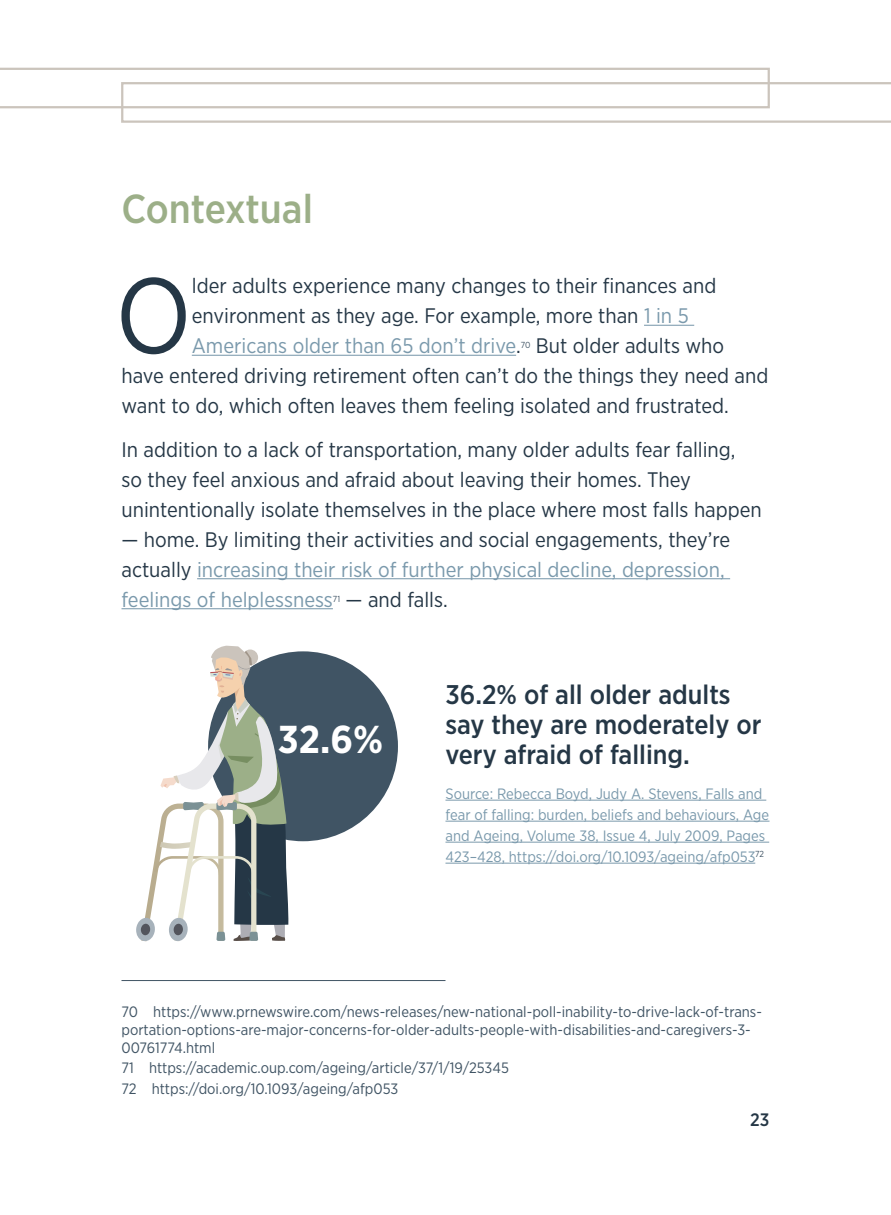
<style>
.page{position:relative;width:891px;height:1215px;background:#fff}
.page>*{position:absolute;margin:0;border:0;box-sizing:border-box;transform-origin:0 0}
.Body{font:106.65px "Gotham Narrow";color:#253746}
.t1{font:500 40.5px "Gotham Narrow";color:#9caf88}
.t2{font:700 38.85px "Gotham Narrow";color:#fff}
.Body-2{font:500 27px/30px "Gotham Narrow";color:#253746}
.Body-3{font:21px/30px "Gotham Narrow";color:#253746}
.Body-4{font:21px/30px "Gotham Narrow";color:#7a99ac}
.t3{font:500 18px "Gotham Narrow";color:#253746}
.Footnote{font:15px/18px "Gotham Narrow";color:#405464}
.Body-5{font:15px/21px "Gotham Narrow";color:#7a99ac}
.Body-6{font:8.7px "Gotham Narrow";color:#405464}
.s1{color:#7a99ac}
.s2{color:#253746}
</style>
<div class="page">
<svg style="left:0;top:68px;width:891px;height:55px"></svg>
<hr style="left:644px;top:325px;width:50px;height:1px;background:#7a99ac">
<hr style="left:192px;top:355px;width:324px;height:1px;background:#7a99ac">
<hr style="left:197px;top:578px;width:533px;height:1px;background:#7a99ac">
<hr style="left:122px;top:608px;width:211px;height:1px;background:#7a99ac">
<hr style="left:446px;top:800px;width:320px;height:1px;background:#7a99ac">
<hr style="left:446px;top:821px;width:324px;height:1px;background:#7a99ac">
<hr style="left:446px;top:842px;width:323px;height:1px;background:#7a99ac">
<hr style="left:446px;top:863px;width:309px;height:1px;background:#7a99ac">
<hr style="left:122px;top:980px;width:324px;height:1px;background:#405464">
<div style="left:208px;top:651px;width:190px;height:190px;background:#405464;border-radius:50%"></div>
<svg style="left:136px;top:646px;width:153px;height:295px"></svg>
<h2 class="t1" style="left:122px;top:183px;width:193px">Contextual</h2>
<p class="Body" style="left:115px;top:249px;width:78px">O</p>
<p class="Body-3" style="left:192px;top:270px;width:526px">lder adults experience many changes to their finances and environment as they age. For example, more than <span class="s1">1 in 5<br>Americans older than 65 don’t drive</span>.</p>
<p class="Body-3" style="left:122px;top:330px;width:648px;text-indent:414px">But older adults who have entered driving retirement often can’t do the things they need and want to do, which often leaves them feeling isolated and frustrated.</p>
<p class="Body-3" style="left:122px;top:434px;width:642px">In addition to a lack of transportation, many older adults fear falling,<br>so they feel anxious and afraid about leaving their homes. They unintentionally isolate themselves in the place where most falls happen</p>
<p class="Body-4" style="left:122px;top:524px;width:610px"><span class="s2">— home. By limiting their activities and social engagements, they’re actually</span> increasing their risk of further physical decline, depression, feelings of helplessness</p>
<p class="Body-6" style="left:521px;top:340px;width:11px">70</p>
<p class="Body-6" style="left:333px;top:593px;width:9px">71</p>
<p class="Body-3" style="left:346px;top:584px;width:104px">— and falls.</p>
<p class="t2" style="left:278px;top:715px;width:107px">32.6%</p>
<p class="Body-2" style="left:446px;top:679px;width:318px">36.2% of all older adults say they are moderately or very afraid of falling.</p>
<p class="Body-5" style="left:446px;top:783px;width:325px">Source: Rebecca Boyd, Judy A. Stevens, Falls and fear of falling: burden, beliefs and behaviours, Age and Ageing, Volume 38, Issue 4, July 2009, Pages 423–428, https://doi.org/10.1093/ageing/afp053<sup>72</sup></p>
<p class="Footnote" style="left:122px;top:1002px;width:642px">70 https://www.prnewswire.com/news-releases/new-national-poll-inability-to-drive-lack-of-trans&shy;portation-options-are-major-concerns-for-older-adults-people-with-disabilities-and-caregivers-3-<br>00761774.html</p>
<p class="Footnote" style="left:122px;top:1059px;width:389px">71 https://academic.oup.com/ageing/article/37/1/19/25345</p>
<p class="Footnote" style="left:122px;top:1079px;width:278px">72 https://doi.org/10.1093/ageing/afp053</p>
<p class="t3" style="left:750px;top:1108px;width:21px">23</p>
</div>
